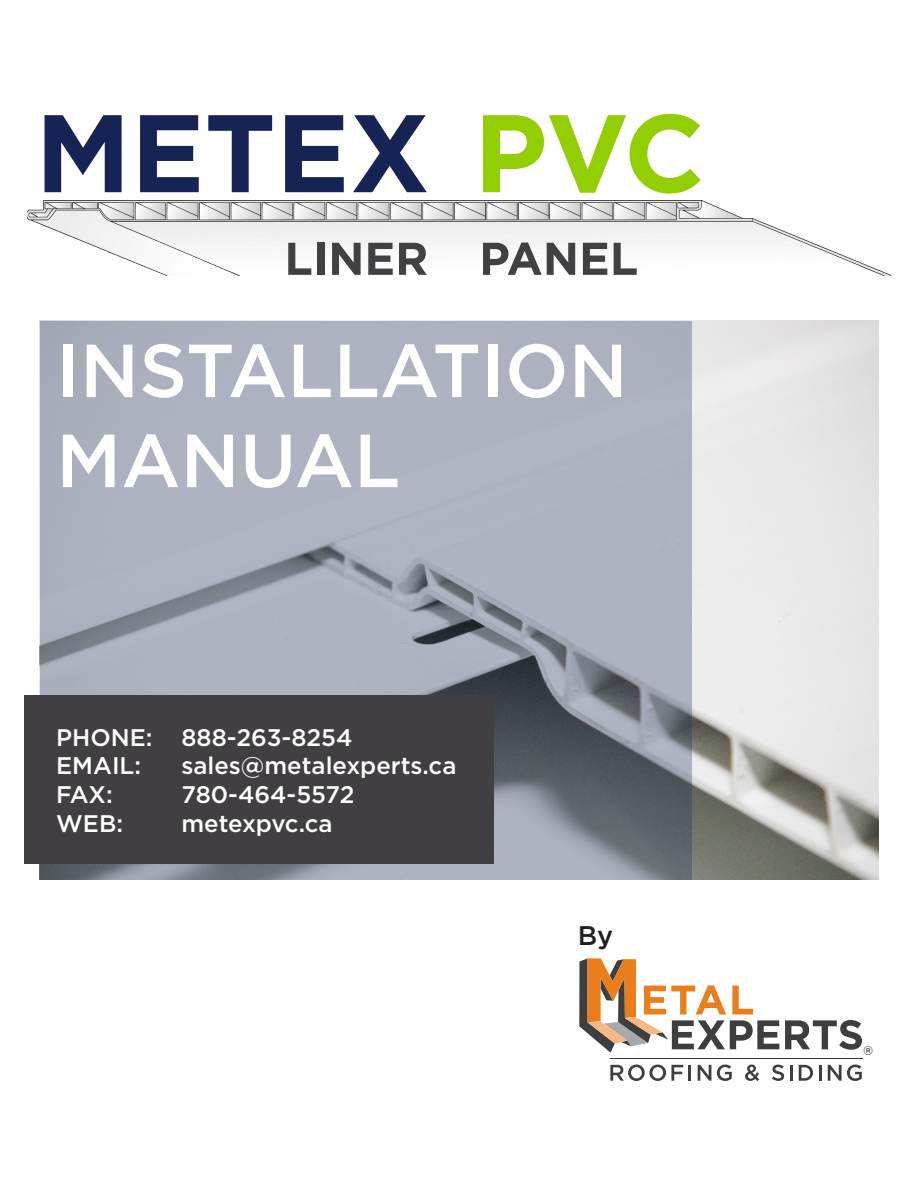
<style>
.page{position:relative;width:918px;height:1188px;background:#fff}
.page>*{position:absolute;margin:0;border:0;box-sizing:border-box;transform-origin:0 0}
.t1{font:500 75px/90px "Gotham";color:#fff}
.t2{font:500 27px "Gotham";color:#231f20}
.t3{font:25.2px "Gotham";color:#3f3f40}
.t4{font:500 24px/28.8px "Gotham";color:#fff}
</style>
<div class="page">
<img style="left:27px;top:201px;width:864px;height:75px">
<svg style="left:45px;top:115px;width:77px;height:77px"></svg>
<svg style="left:140px;top:115px;width:59px;height:77px"></svg>
<svg style="left:208px;top:115px;width:64px;height:77px"></svg>
<svg style="left:285px;top:115px;width:59px;height:77px"></svg>
<svg style="left:353px;top:115px;width:74px;height:77px"></svg>
<svg style="left:483px;top:114px;width:218px;height:80px"></svg>
<svg style="left:288px;top:243px;width:23px;height:32px"></svg>
<div style="left:317px;top:243px;width:7px;height:32px;background:#414042"></div>
<svg style="left:332px;top:243px;width:29px;height:32px"></svg>
<svg style="left:368px;top:243px;width:25px;height:32px"></svg>
<svg style="left:399px;top:243px;width:28px;height:32px"></svg>
<svg style="left:483px;top:243px;width:92px;height:32px"></svg>
<svg style="left:583px;top:243px;width:24px;height:32px"></svg>
<svg style="left:614px;top:243px;width:23px;height:32px"></svg>
<img style="left:691px;top:321px;width:187px;height:559px">
<svg style="left:40px;top:321px;width:651px;height:559px;background:#a1a6b3"></svg>
<div style="left:24px;top:695px;width:470px;height:169px;background:#413f41"></div>
<svg style="left:579px;top:958px;width:200px;height:95px"></svg>
<svg style="left:785px;top:1020px;width:77px;height:30px"></svg>
<svg style="left:610px;top:1065px;width:73px;height:16px"></svg>
<svg style="left:689px;top:1065px;width:2px;height:16px"></svg>
<svg style="left:698px;top:1065px;width:13px;height:16px"></svg>
<svg style="left:717px;top:1065px;width:15px;height:16px"></svg>
<svg style="left:745px;top:1065px;width:14px;height:16px"></svg>
<svg style="left:772px;top:1065px;width:12px;height:16px"></svg>
<svg style="left:790px;top:1065px;width:2px;height:16px"></svg>
<svg style="left:799px;top:1065px;width:14px;height:16px"></svg>
<svg style="left:819px;top:1065px;width:2px;height:16px"></svg>
<svg style="left:828px;top:1065px;width:34px;height:16px"></svg>
<hr style="left:610px;top:1058px;width:252px;height:1px;background:#3f3f40">
<h1 class="t1" style="left:56px;top:325px;width:573px">INSTALLATION<br>MANUAL</h1>
<p class="t4" style="left:56px;top:722px;width:98px">PHONE:<br>EMAIL:<br>FAX:<br>WEB:</p>
<p class="t4" style="left:181px;top:722px;width:276px">888-263-8254 sales@metalexperts.ca<br>780-464-5572 metexpvc.ca</p>
<p class="t2" style="left:578px;top:918px;width:37px">By</p>
<p class="t3" style="left:863px;top:1039px;width:12px">®</p>
</div>
